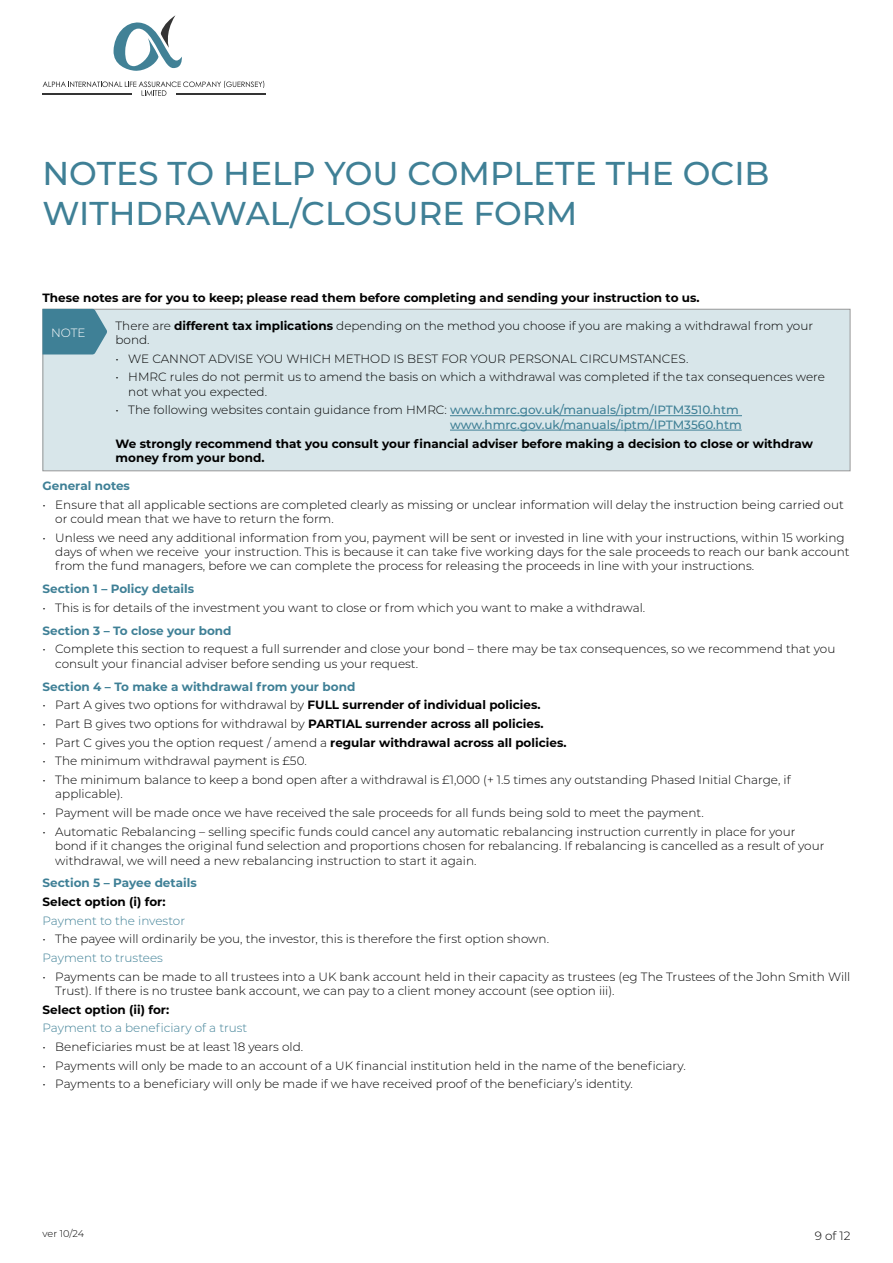
<style>
.page{position:relative;width:893px;height:1263px;background:#fff}
.page>*{position:absolute;margin:0;border:0;box-sizing:border-box;transform-origin:0 0}
.t1{font:500 33px/39.6px "Montserrat";color:#3f8096}
.t2{font:300 12px/14.4px "Montserrat";color:#000}
.t3{font:700 12px/14.4px "Montserrat";color:#000}
.t4{font:500 12px/14.4px "Montserrat";color:#3f8096;text-align:right}
.t5{font:700 12px "Montserrat";color:#3f8096}
.t6{font:300 12px "Montserrat";color:#3f8096}
.t7{font:300 12px "Montserrat";color:#fff}
.t8{font:300 9.75px "Montserrat";letter-spacing:-.005em;color:#000}
.s1{font-weight:700}
.s2{font-weight:300;color:#000}
</style>
<div class="page">
<div style="left:43px;top:309px;width:807px;height:162px;background:#d8e6ea"></div>
<hr style="left:450px;top:415px;width:292px;height:1px;background:#3f8096">
<hr style="left:450px;top:430px;width:292px;height:1px;background:#3f8096">
<div style="left:43px;top:309px;width:807px;height:162px;border:1px solid #999"></div>
<svg style="left:43px;top:309px;width:65px;height:45px;background:#4f8a9e"></svg>
<svg style="left:113px;top:15px;width:69px;height:56px"></svg>
<svg style="left:43px;top:81px;width:221px;height:15px"></svg>
<hr style="left:176px;top:93px;width:89px;height:1px;background:#343434">
<hr style="left:43px;top:93px;width:89px;height:1px;background:#343434">
<h1 class="t1" style="left:43px;top:152px;width:729px">NOTES TO HELP YOU COMPLETE THE OCIB<br>WITHDRAWAL/CLOSURE FORM</h1>
<p class="t3" style="left:43px;top:290px;width:659px">These notes are for you to keep; please read them before completing and sending your instruction to us.</p>
<p class="t2" style="left:116px;top:318px;width:699px">There are <span class="s1">different tax implications</span> depending on the method you choose if you are making a withdrawal from your bond.</p>
<p class="t2" style="left:116px;top:351px;width:574px">• WE CANNOT ADVISE YOU WHICH METHOD IS BEST FOR YOUR PERSONAL CIRCUMSTANCES.</p>
<p class="t2" style="left:128px;top:370px;width:698px;text-indent:-13px">• HMRC rules do not permit us to amend the basis on which a withdrawal was completed if the tax consequences were not what you expected.</p>
<p class="t4" style="left:116px;top:402px;width:628px"><span class="s2">• The following websites contain guidance from HMRC:</span> www.hmrc.gov.uk/manuals/iptm/IPTM3510.htm www.hmrc.gov.uk/manuals/iptm/IPTM3560.htm</p>
<p class="t3" style="left:116px;top:435px;width:699px">We strongly recommend that you consult your financial adviser before making a decision to close or withdraw money from your bond.</p>
<p class="t7" style="left:51px;top:325px;width:36px">NOTE</p>
<p class="t5" style="left:43px;top:477px;width:89px">General notes</p>
<p class="t2" style="left:55px;top:497px;width:790px;text-indent:-13px">• Ensure that all applicable sections are completed clearly as missing or unclear information will delay the instruction being carried out or could mean that we have to return the form.</p>
<p class="t2" style="left:55px;top:530px;width:796px;text-indent:-13px">• Unless we need any additional information from you, payment will be sent or invested in line with your instructions, within 15 working days of when we receive your instruction. This is because it can take five working days for the sale proceeds to reach our bank account from the fund managers, before we can complete the process for releasing the proceeds in line with your instructions.</p>
<p class="t5" style="left:43px;top:580px;width:153px">Section 1 – Policy details</p>
<p class="t2" style="left:43px;top:600px;width:604px">• This is for details of the investment you want to close or from which you want to make a withdrawal.</p>
<p class="t5" style="left:43px;top:622px;width:191px">Section 3 – To close your bond</p>
<p class="t2" style="left:55px;top:642px;width:782px;text-indent:-13px">• Complete this section to request a full surrender and close your bond – there may be tax consequences, so we recommend that you consult your financial adviser before sending us your request.</p>
<p class="t5" style="left:43px;top:678px;width:314px">Section 4 – To make a withdrawal from your bond</p>
<p class="t2" style="left:43px;top:698px;width:499px">• Part A gives two options for withdrawal by <span class="s1">FULL surrender of individual policies.</span></p>
<p class="t2" style="left:43px;top:716px;width:502px">• Part B gives two options for withdrawal by <span class="s1">PARTIAL surrender across all policies.</span></p>
<p class="t2" style="left:43px;top:735px;width:525px">• Part C gives you the option request / amend a <span class="s1">regular withdrawal across all policies.</span></p>
<p class="t2" style="left:43px;top:753px;width:266px">• The minimum withdrawal payment is £50.</p>
<p class="t2" style="left:55px;top:772px;width:737px;text-indent:-13px">• The minimum balance to keep a bond open after a withdrawal is £1,000 (+ 1.5 times any outstanding Phased Initial Charge, if applicable).</p>
<p class="t2" style="left:43px;top:805px;width:663px">• Payment will be made once we have received the sale proceeds for all funds being sold to meet the payment.</p>
<p class="t2" style="left:55px;top:824px;width:771px;text-indent:-13px">• Automatic Rebalancing – selling specific funds could cancel any automatic rebalancing instruction currently in place for your bond if it changes the original fund selection and proportions chosen for rebalancing. If rebalancing is cancelled as a result of your withdrawal, we will need a new rebalancing instruction to start it again.</p>
<p class="t5" style="left:43px;top:874px;width:156px">Section 5 – Payee details</p>
<p class="t3" style="left:43px;top:894px;width:125px">Select option (i) for:</p>
<p class="t6" style="left:43px;top:912px;width:144px">Payment to the investor</p>
<p class="t2" style="left:43px;top:931px;width:508px">• The payee will ordinarily be you, the investor, this is therefore the first option shown.</p>
<p class="t6" style="left:43px;top:950px;width:122px">Payment to trustees</p>
<p class="t2" style="left:55px;top:969px;width:797px;text-indent:-13px">• Payments can be made to all trustees into a UK bank account held in their capacity as trustees (eg The Trustees of the John Smith Will<br>Trust). If there is no trustee bank account, we can pay to a client money account (see option iii).</p>
<p class="t3" style="left:43px;top:1002px;width:128px">Select option (ii) for:</p>
<p class="t6" style="left:43px;top:1020px;width:206px">Payment to a beneficiary of a trust</p>
<p class="t2" style="left:43px;top:1039px;width:262px">• Beneficiaries must be at least 18 years old.</p>
<p class="t2" style="left:43px;top:1058px;width:645px">• Payments will only be made to an account of a UK financial institution held in the name of the beneficiary.</p>
<p class="t2" style="left:43px;top:1076px;width:592px">• Payments to a beneficiary will only be made if we have received proof of the beneficiary’s identity.</p>
<p class="t8" style="left:43px;top:1227px;width:43px">ver 10/24</p>
<p class="t2" style="left:815px;top:1228px;width:37px">9 of 12</p>
</div>
